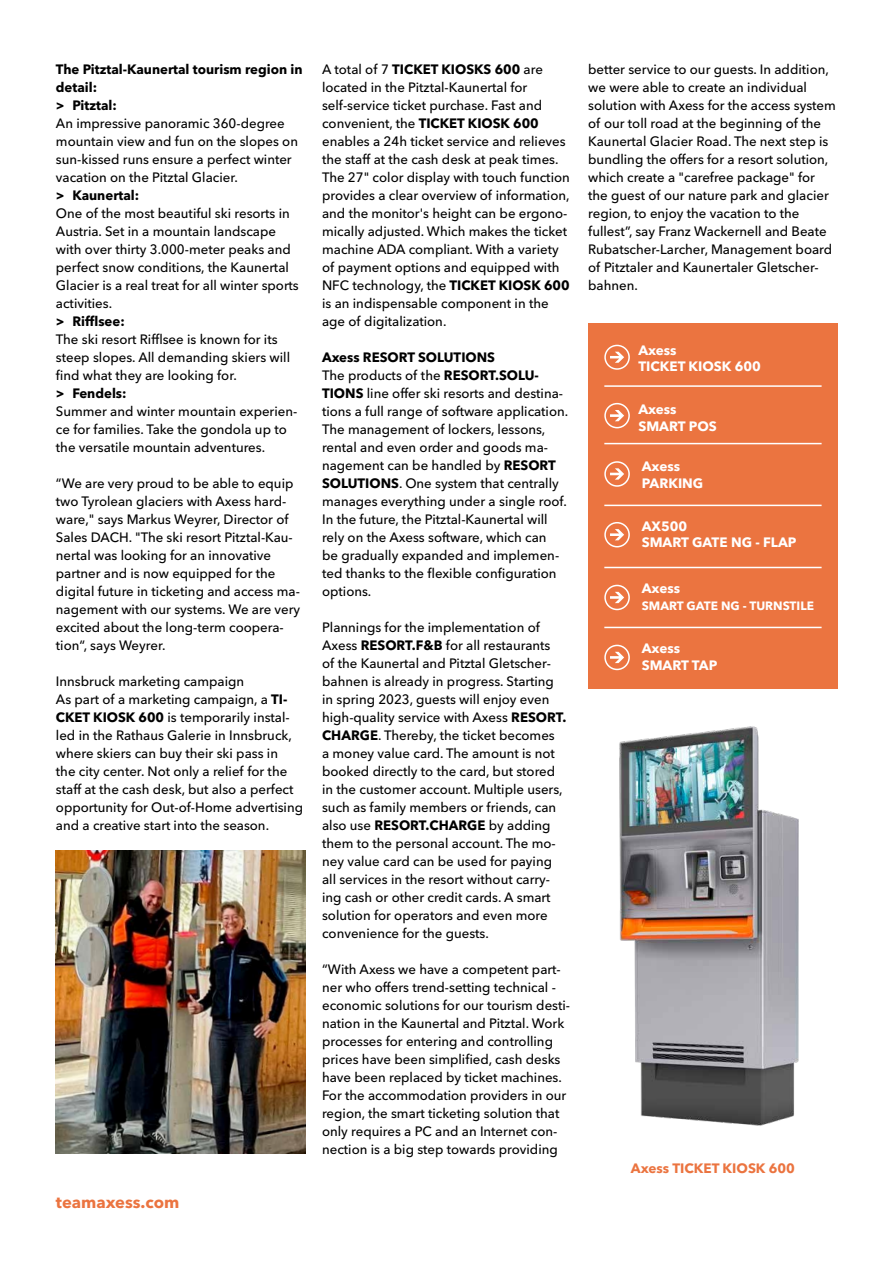
<style>
.page{position:relative;width:893px;height:1263px;background:#fff}
.page>*{position:absolute;margin:0;border:0;box-sizing:border-box;transform-origin:0 0}
.t1{font:700 16.5px "Avenir Next Cyr";color:#eb7440}
.t2{font:500 13.5px/18px "Avenir Next Cyr";color:#000}
.t3{font:700 13.5px/16.5px "Avenir Next Cyr";color:#fff}
.t4{font:700 13.5px/18px "Avenir Next Cyr";color:#000}
.t5{font:700 13.5px "Avenir Next Cyr";color:#eb7440}
.t6{font:700 12px "Avenir Next Cyr";color:#fff}
.s1{font-weight:700}
</style>
<div class="page">
<div style="left:588px;top:324px;width:250px;height:365px;background:#eb7440"></div>
<hr style="left:604px;top:505px;width:218px;height:1px;background:#fff">
<hr style="left:604px;top:567px;width:218px;height:1px;background:#fff">
<hr style="left:604px;top:627px;width:218px;height:1px;background:#fff">
<hr style="left:604px;top:443px;width:218px;height:1px;background:#fff">
<hr style="left:604px;top:385px;width:218px;height:2px;background:#fff">
<svg style="left:604px;top:345px;width:26px;height:25px"></svg>
<svg style="left:604px;top:522px;width:26px;height:25px"></svg>
<svg style="left:604px;top:585px;width:26px;height:25px"></svg>
<svg style="left:604px;top:645px;width:26px;height:25px"></svg>
<svg style="left:604px;top:461px;width:26px;height:26px"></svg>
<svg style="left:604px;top:403px;width:26px;height:25px"></svg>
<img style="left:619px;top:726px;width:180px;height:400px">
<img style="left:55px;top:850px;width:250px;height:304px">
<p class="t4" style="left:56px;top:60px;width:248px">The Pitztal-Kaunertal tourism region in detail:<br>&gt; Pitztal:</p>
<p class="t2" style="left:56px;top:114px;width:244px">An impressive panoramic 360-degree mountain view and fun on the slopes on sun-kissed runs ensure a perfect winter vacation on the Pitztal Glacier.</p>
<p class="t4" style="left:56px;top:186px;width:85px">&gt; Kaunertal:</p>
<p class="t2" style="left:56px;top:204px;width:244px">One of the most beautiful ski resorts in Austria. Set in a mountain landscape with over thirty 3.000-meter peaks and perfect snow conditions, the Kaunertal Glacier is a real treat for all winter sports activities.</p>
<p class="t4" style="left:56px;top:312px;width:70px">&gt; Rifflsee:</p>
<p class="t2" style="left:56px;top:330px;width:236px">The ski resort Rifflsee is known for its steep slopes. All demanding skiers will find what they are looking for.</p>
<p class="t4" style="left:56px;top:384px;width:72px">&gt; Fendels:</p>
<p class="t2" style="left:56px;top:402px;width:243px">Summer and winter mountain experien&shy;ce for families. Take the gondola up to the versatile mountain adventures.</p>
<p class="t2" style="left:56px;top:474px;width:246px">“We are very proud to be able to equip two Tyrolean glaciers with Axess hard&shy;ware," says Markus Weyrer, Director of Sales DACH. "The ski resort Pitztal-Kau&shy;nertal was looking for an innovative partner and is now equipped for the digital future in ticketing and access ma&shy;nagement with our systems. We are very excited about the long-term coopera&shy;tion“, says Weyrer.</p>
<p class="t2" style="left:56px;top:672px;width:249px">Innsbruck marketing campaign<br>As part of a marketing campaign, a <span class="s1">TI-CKET KIOSK 600</span> is temporarily instal&shy;led in the Rathaus Galerie in Innsbruck, where skiers can buy their ski pass in<br>the city center. Not only a relief for the staff at the cash desk, but also a perfect opportunity for Out-of-Home advertising and a creative start into the season.</p>
<p class="t1" style="left:56px;top:1192px;width:125px">teamaxess.com</p>
<p class="t2" style="left:322px;top:60px;width:249px">A total of 7 <span class="s1">TICKET KIOSKS 600</span> are located in the Pitztal-Kaunertal for self-service ticket purchase. Fast and convenient, the <span class="s1">TICKET KIOSK 600 </span>enables a 24h ticket service and relieves the staff at the cash desk at peak times.<br>The 27" color display with touch function provides a clear overview of information, and the monitor's height can be ergono&shy;mically adjusted. Which makes the ticket machine ADA compliant. With a variety of payment options and equipped with NFC technology, the <span class="s1">TICKET KIOSK 600 </span>is an indispensable component in the age of digitalization.</p>
<p class="t2" style="left:322px;top:348px;width:248px"><span class="s1">Axess RESORT SOLUTIONS<br></span>The products of the <span class="s1">RESORT.SOLU-TIONS</span> line offer ski resorts and destina&shy;tions a full range of software application.<br>The management of lockers, lessons, rental and even order and goods ma&shy;nagement can be handled by <span class="s1">RESORT SOLUTIONS</span>. One system that centrally manages everything under a single roof.<br>In the future, the Pitztal-Kaunertal will rely on the Axess software, which can<br>be gradually expanded and implemen&shy;ted thanks to the flexible configuration options.</p>
<p class="t2" style="left:322px;top:618px;width:246px">Plannings for the implementation of Axess <span class="s1">RESORT.F&amp;B</span> for all restaurants<br>of the Kaunertal and Pitztal Gletscher&shy;bahnen is already in progress. Starting in spring 2023, guests will enjoy even high-quality service with Axess <span class="s1">RESORT.<br>CHARGE</span>. Thereby, the ticket becomes<br>a money value card. The amount is not booked directly to the card, but stored in the customer account. Multiple users, such as family members or friends, can also use <span class="s1">RESORT.CHARGE</span> by adding them to the personal account. The mo&shy;ney value card can be used for paying all services in the resort without carry&shy;ing cash or other credit cards. A smart solution for operators and even more convenience for the guests.</p>
<p class="t2" style="left:322px;top:960px;width:250px">“With Axess we have a competent part&shy;ner who offers trend-setting technical - economic solutions for our tourism desti&shy;nation in the Kaunertal and Pitztal. Work processes for entering and controlling prices have been simplified, cash desks have been replaced by ticket machines.<br>For the accommodation providers in our region, the smart ticketing solution that only requires a PC and an Internet con&shy;nection is a big step towards providing</p>
<p class="t2" style="left:588px;top:60px;width:249px">better service to our guests. In addition, we were able to create an individual solution with Axess for the access system of our toll road at the beginning of the Kaunertal Glacier Road. The next step is bundling the offers for a resort solution, which create a "carefree package" for the guest of our nature park and glacier region, to enjoy the vacation to the fullest”, say Franz Wackernell and Beate Rubatscher-Larcher, Management board of Pitztaler and Kaunertaler Gletscher&shy;bahnen.</p>
<p class="t3" style="left:638px;top:342px;width:124px">Axess<br>TICKET KIOSK 600</p>
<p class="t3" style="left:638px;top:401px;width:80px">Axess<br>SMART POS</p>
<p class="t3" style="left:642px;top:458px;width:63px">Axess<br>PARKING</p>
<p class="t3" style="left:642px;top:518px;width:156px">AX500<br>SMART GATE NG - FLAP</p>
<p class="t3" style="left:642px;top:580px;width:40px">Axess</p>
<p class="t6" style="left:642px;top:598px;width:174px">SMART GATE NG - TURNSTILE</p>
<p class="t3" style="left:642px;top:640px;width:77px">Axess<br>SMART TAP</p>
<p class="t5" style="left:631px;top:1160px;width:165px">Axess TICKET KIOSK 600</p>
</div>
